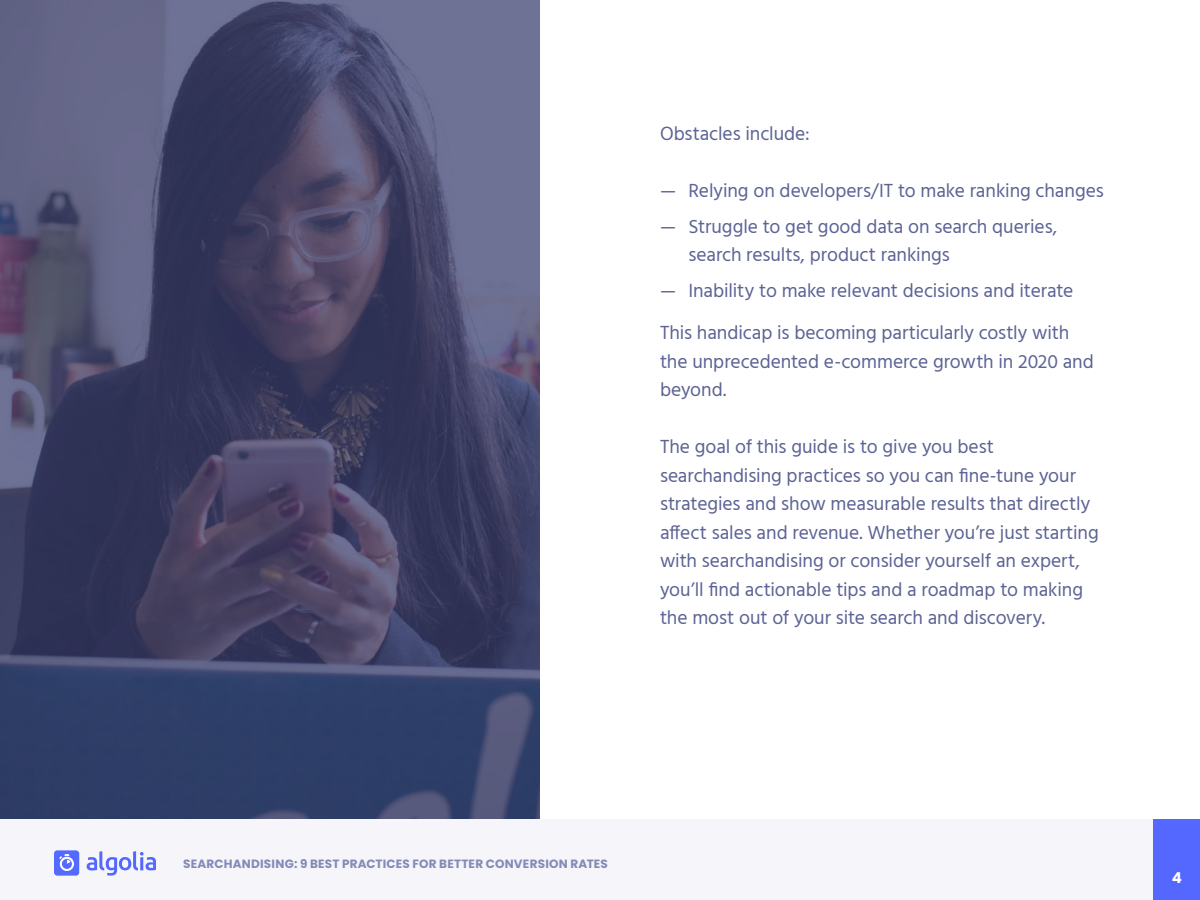
<style>
.page{position:relative;width:1200px;height:900px;background:#fff}
.page>*{position:absolute;margin:0;border:0;box-sizing:border-box;transform-origin:0 0}
.t1{font:19.5px/28.5px "Hind";letter-spacing:-.005em;color:#5c6394}
.t2{font:700 15px "Poppins";color:#fff}
.t3{font:700 12px "Poppins";letter-spacing:.015em;color:#848ab8}
</style>
<div class="page">
<div style="left:0;top:819px;width:1200px;height:81px;background:#f5f5fa"></div>
<div style="left:54px;top:850px;width:25px;height:26px;background:#5469ff;border-radius:3px"></div>
<svg style="left:59px;top:854px;width:15px;height:17px"></svg>
<svg style="left:87px;top:851px;width:69px;height:25px"></svg>
<div style="left:1154px;top:819px;width:46px;height:81px;background:#5468ff"></div>
<svg style="left:0;top:0;width:540px;height:819px;background:#45486b"></svg>
<p class="t1" style="left:660px;top:120px;width:151px">Obstacles include:</p>
<p class="t1" style="left:660px;top:177px;width:445px">— Relying on developers/IT to make ranking changes</p>
<p class="t1" style="left:688px;top:213px;width:370px;text-indent:-28px">— Struggle to get good data on search queries, search results, product rankings</p>
<p class="t1" style="left:660px;top:271px;width:415px;line-height:42px">— Inability to make relevant decisions and iterate<br>This handicap is becoming particularly costly with</p>
<p class="t1" style="left:660px;top:348px;width:435px">the unprecedented e-commerce growth in 2020 and beyond.</p>
<p class="t1" style="left:660px;top:433px;width:440px">The goal of this guide is to give you best searchandising practices so you can fine-tune your strategies and show measurable results that directly affect sales and revenue. Whether you’re just starting with searchandising or consider yourself an expert, you’ll find actionable tips and a roadmap to making the most out of your site search and discovery.</p>
<p class="t3" style="left:183px;top:856px;width:426px">SEARCHANDISING: 9 BEST PRACTICES FOR BETTER CONVERSION RATES</p>
<p class="t2" style="left:1172px;top:869px;width:12px">4</p>
</div>
